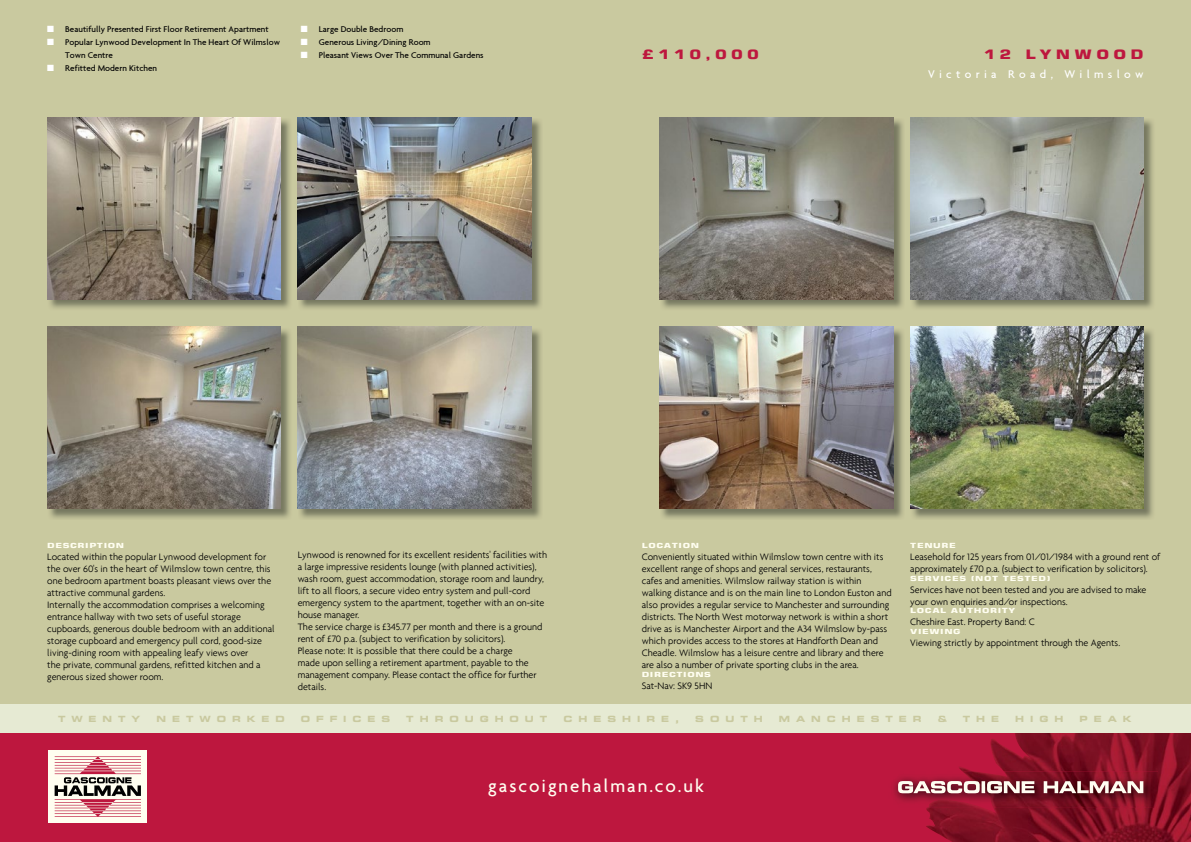
<style>
.page{position:relative;width:1191px;height:842px;background:#fff}
.page>*{position:absolute;margin:0;border:0;box-sizing:border-box;transform-origin:0 0}
.t1{font:500 19px "Agenda";letter-spacing:.1em;color:#fffef0}
.t2{font:700 13px "Square 721 BT";letter-spacing:.255em;color:#bd173e;scale:1.3 1}
.t3{font:500 12px "Agenda";letter-spacing:.36em;color:#fff}
.t4{font:300 10px/12px "Agenda";color:#000}
.t5{font:500 9px/13px "Agenda";color:#000}
.t6{font:700 expanded 8.5px "Square 721 BT";letter-spacing:.705em;color:#c9c99f}
.t7{font:700 7px "Square 721 BT";letter-spacing:.06em;color:#fffef0;scale:1.4 1}
.s1{color:#fff}
</style>
<div class="page">
<div style="left:0;top:723px;width:1191px;height:119px;background:#bd173e"></div>
<img style="left:926px;top:733px;width:254px;height:93px">
<img style="left:894px;top:777px;width:32px;height:25px">
<img style="left:926px;top:771px;width:232px;height:37px">
<svg style="left:898px;top:781px;width:81px;height:12px"></svg>
<svg style="left:981px;top:781px;width:4px;height:12px"></svg>
<svg style="left:987px;top:781px;width:47px;height:12px"></svg>
<svg style="left:1043px;top:781px;width:100px;height:12px"></svg>
<div style="left:0;top:0;width:1191px;height:706px;background:#c9c99f"></div>
<div style="left:0;top:705px;width:1191px;height:28px;background:#e6ead3"></div>
<div style="left:49px;top:750px;width:98px;height:73px;background:#fffef0"></div>
<svg style="left:55px;top:756px;width:86px;height:61px"></svg>
<img style="left:48px;top:119px;width:242px;height:190px">
<img style="left:47px;top:118px;width:234px;height:181px">
<img style="left:298px;top:118px;width:243px;height:191px">
<img style="left:298px;top:118px;width:233px;height:181px">
<img style="left:48px;top:329px;width:242px;height:190px">
<img style="left:47px;top:327px;width:234px;height:181px">
<img style="left:298px;top:328px;width:243px;height:191px">
<img style="left:298px;top:327px;width:233px;height:181px">
<img style="left:911px;top:118px;width:242px;height:191px">
<img style="left:910px;top:118px;width:233px;height:181px">
<img style="left:660px;top:118px;width:243px;height:191px">
<img style="left:660px;top:118px;width:233px;height:181px">
<img style="left:911px;top:328px;width:242px;height:191px">
<img style="left:910px;top:327px;width:233px;height:181px">
<img style="left:660px;top:328px;width:243px;height:191px">
<img style="left:660px;top:327px;width:233px;height:181px">
<p class="t5" style="left:47px;top:22px;width:223px"><span class="s1">■</span> Beautifully Presented First Floor Retirement Apartment</p>
<p class="t5" style="left:65px;top:35px;width:216px;text-indent:-18px"><span class="s1">■</span> Popular Lynwood Development In The Heart Of Wilmslow<br>Town Centre</p>
<p class="t5" style="left:47px;top:61px;width:111px"><span class="s1">■</span> Refitted Modern Kitchen</p>
<p class="t5" style="left:301px;top:22px;width:104px"><span class="s1">■</span> Large Double Bedroom</p>
<p class="t5" style="left:301px;top:35px;width:131px"><span class="s1">■</span> Generous Living/Dining Room</p>
<p class="t5" style="left:301px;top:48px;width:184px"><span class="s1">■</span> Pleasant Views Over The Communal Gardens</p>
<h2 class="t2" style="left:642px;top:47px;width:91px">£110,000</h2>
<h2 class="t2" style="left:983px;top:47px;width:125px">12 LYNWOOD</h2>
<p class="t3" style="left:928px;top:67px;width:217px">Victoria Road, Wilmslow</p>
<p class="t7" style="left:47px;top:542px;width:56px">DESCRIPTION</p>
<p class="t4" style="left:47px;top:551px;width:229px">Located within the popular Lynwood development for the over 60's in the heart of Wilmslow town centre, this one bedroom apartment boasts pleasant views over the attractive communal gardens.<br>Internally the accommodation comprises a welcoming entrance hallway with two sets of useful storage cupboards, generous double bedroom with an additional storage cupboard and emergency pull cord, good-size living-dining room with appealing leafy views over<br>the private, communal gardens, refitted kitchen and a generous sized shower room.</p>
<p class="t4" style="left:298px;top:549px;width:251px">Lynwood is renowned for its excellent residents' facilities with a large impressive residents lounge (with planned activities), wash room, guest accommodation, storage room and laundry, lift to all floors, a secure video entry system and pull-cord emergency system to the apartment, together with an on-site house manager.<br>The service charge is £345.77 per month and there is a ground rent of £70 p.a. (subject to verification by solicitors).<br>Please note: It is possible that there could be a charge<br>made upon selling a retirement apartment, payable to the management company. Please contact the office for further details.</p>
<p class="t7" style="left:642px;top:542px;width:42px">LOCATION</p>
<p class="t4" style="left:642px;top:551px;width:251px">Conveniently situated within Wilmslow town centre with its excellent range of shops and general services, restaurants, cafes and amenities. Wilmslow railway station is within walking distance and is on the main line to London Euston and also provides a regular service to Manchester and surrounding districts. The North West motorway network is within a short drive as is Manchester Airport and the A34 Wilmslow by-pass which provides access to the stores at Handforth Dean and Cheadle. Wilmslow has a leisure centre and library and there are also a number of private sporting clubs in the area.</p>
<p class="t7" style="left:642px;top:670px;width:51px">DIRECTIONS</p>
<p class="t4" style="left:642px;top:679px;width:72px">Sat-Nav: SK9 5HN</p>
<p class="t7" style="left:910px;top:542px;width:34px">TENURE</p>
<p class="t4" style="left:910px;top:551px;width:252px">Leasehold for 125 years from 01/01/1984 with a ground rent of approximately £70 p.a. (subject to verification by solicitors).</p>
<p class="t7" style="left:910px;top:574px;width:102px">SERVICES (NOT TESTED)</p>
<p class="t4" style="left:910px;top:583px;width:238px">Services have not been tested and you are advised to make your own enquiries and/or inspections.</p>
<p class="t7" style="left:910px;top:606px;width:77px">LOCAL AUTHORITY</p>
<p class="t4" style="left:910px;top:616px;width:126px">Cheshire East. Property Band: C</p>
<p class="t7" style="left:910px;top:627px;width:37px">VIEWING</p>
<p class="t4" style="left:910px;top:636px;width:211px">Viewing strictly by appointment through the Agents.</p>
<p class="t6" style="left:58px;top:714px;width:84px">TWENTY</p>
<p class="t6" style="left:156px;top:714px;width:130px">NETWORKED</p>
<p class="t6" style="left:301px;top:714px;width:91px">OFFICES</p>
<p class="t6" style="left:406px;top:714px;width:143px">THROUGHOUT</p>
<p class="t6" style="left:563px;top:714px;width:117px">CHESHIRE,</p>
<p class="t6" style="left:695px;top:714px;width:69px">SOUTH</p>
<p class="t6" style="left:779px;top:714px;width:144px">MANCHESTER</p>
<p class="t6" style="left:937px;top:714px;width:10px">&amp;</p>
<p class="t6" style="left:962px;top:714px;width:38px">THE</p>
<p class="t6" style="left:1015px;top:714px;width:50px">HIGH</p>
<p class="t6" style="left:1079px;top:714px;width:54px">PEAK</p>
<h1 class="t1" style="left:488px;top:774px;width:217px">gascoignehalman.co.uk</h1>
</div>
